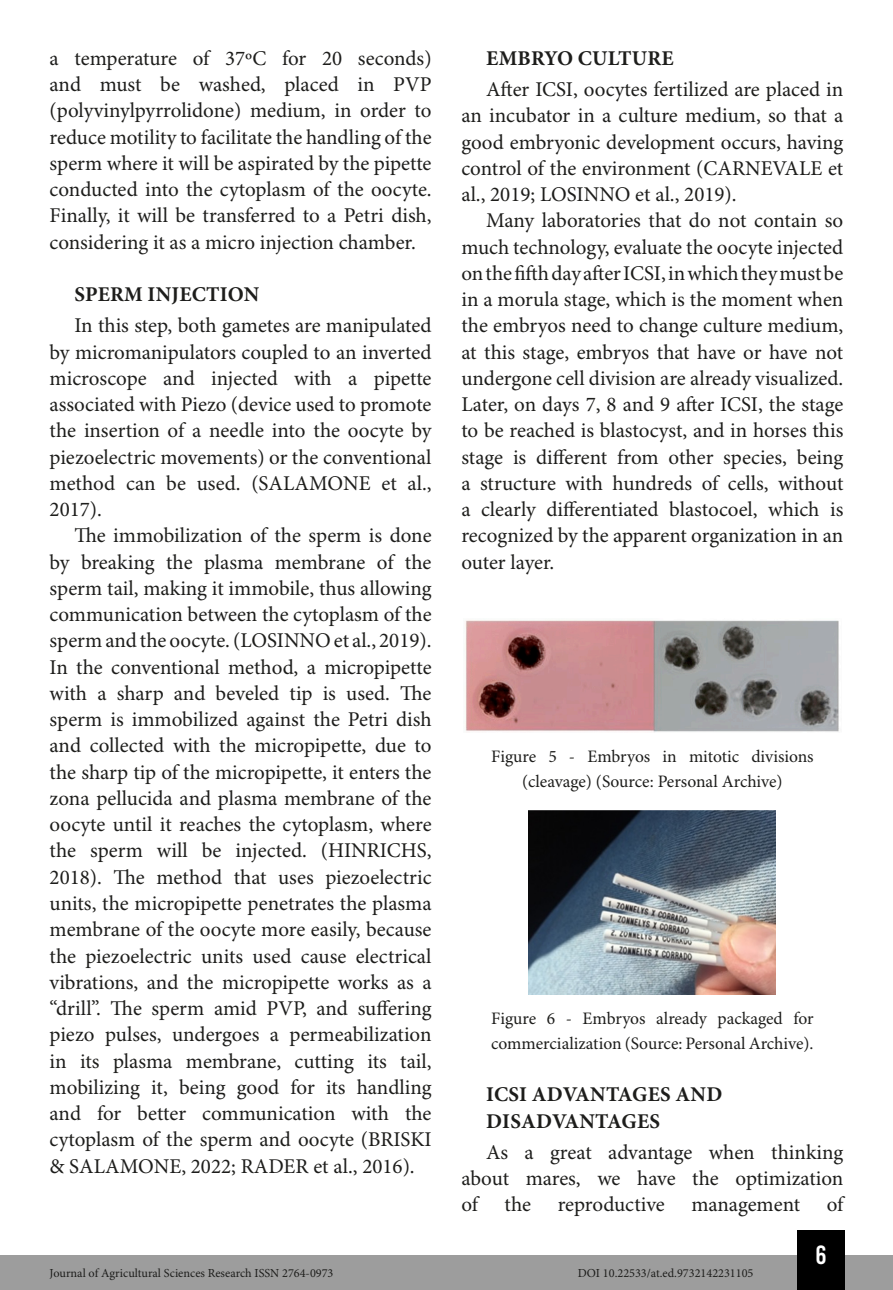
<style>
.page{position:relative;width:893px;height:1290px;background:#fff}
.page>*{position:absolute;margin:0;border:0;box-sizing:border-box;transform-origin:0 0}
.t1{font:26.25px "Bebas Kai";color:#fff}
.t2{font:21px/26.2px "Minion Pro";color:#1d1d1b;text-align:justify}
.t3{font:700 21px/26.2px "Minion Pro";letter-spacing:.01em;color:#1d1d1b}
.t4{font:17.5px/24.5px "Minion Pro";color:#1d1d1b;text-align:center}
.t5{font:12.25px "Minion Pro";color:#1d1d1b}
</style>
<div class="page">
<div style="left:0;top:1255px;width:893px;height:35px;background:#9d9d9d"></div>
<div style="left:797px;top:1230px;width:48px;height:60px;background:#000"></div>
<img style="left:465px;top:620px;width:374px;height:112px">
<img style="left:529px;top:810px;width:247px;height:185px">
<p class="t2" style="left:50px;top:46px;width:383px">a temperature of 37ºC for 20 seconds) and must be washed, placed in PVP (polyvinylpyrrolidone) medium, in order to reduce motility to facilitate the handling of the sperm where it will be aspirated by the pipette conducted into the cytoplasm of the oocyte.<br>Finally, it will be transferred to a Petri dish, considering it as a micro injection chamber.</p>
<p class="t3" style="left:75px;top:281px;width:186px">SPERM INJECTION</p>
<p class="t2" style="left:50px;top:313px;width:384px;text-indent:25px">In this step, both gametes are manipulated by micromanipulators coupled to an inverted microscope and injected with a pipette associated with Piezo (device used to promote the insertion of a needle into the oocyte by piezoelectric movements) or the conventional method can be used. (SALAMONE et al., 2017).</p>
<p class="t2" style="left:50px;top:523px;width:384px;text-indent:25px">The immobilization of the sperm is done by breaking the plasma membrane of the sperm tail, making it immobile, thus allowing communication between the cytoplasm of the sperm and the oocyte. (LOSINNO et al., 2019).<br>In the conventional method, a micropipette with a sharp and beveled tip is used. The sperm is immobilized against the Petri dish and collected with the micropipette, due to the sharp tip of the micropipette, it enters the zona pellucida and plasma membrane of the oocyte until it reaches the cytoplasm, where the sperm will be injected. (HINRICHS, 2018). The method that uses piezoelectric units, the micropipette penetrates the plasma membrane of the oocyte more easily, because the piezoelectric units used cause electrical vibrations, and the micropipette works as a “drill”. The sperm amid PVP, and suffering piezo pulses, undergoes a permeabilization in its plasma membrane, cutting its tail, mobilizing it, being good for its handling and for better communication with the cytoplasm of the sperm and oocyte (BRISKI &amp; SALAMONE, 2022; RADER et al., 2016).</p>
<p class="t3" style="left:486px;top:45px;width:189px">EMBRYO CULTURE</p>
<p class="t2" style="left:461px;top:77px;width:383px;text-indent:25px">After ICSI, oocytes fertilized are placed in an incubator in a culture medium, so that a good embryonic development occurs, having control of the environment (CARNEVALE et al., 2019; LOSINNO et al., 2019).</p>
<p class="t2" style="left:461px;top:208px;width:384px;text-indent:25px">Many laboratories that do not contain so much technology, evaluate the oocyte injected on the fifth day after ICSI, in which they must be in a morula stage, which is the moment when the embryos need to change culture medium, at this stage, embryos that have or have not undergone cell division are already visualized.<br>Later, on days 7, 8 and 9 after ICSI, the stage to be reached is blastocyst, and in horses this stage is different from other species, being a structure with hundreds of cells, without a clearly differentiated blastocoel, which is recognized by the apparent organization in an outer layer.</p>
<p class="t4" style="left:491px;top:745px;width:324px">Figure 5 - Embryos in mitotic divisions (cleavage) (Source: Personal Archive)</p>
<p class="t4" style="left:491px;top:1007px;width:324px;text-align:left">Figure 6 - Embryos already packaged for commercialization (Source: Personal Archive).</p>
<p class="t3" style="left:486px;top:1081px;width:238px">ICSI ADVANTAGES AND<br>DISADVANTAGES</p>
<p class="t2" style="left:461px;top:1140px;width:383px;text-indent:25px">As a great advantage when thinking about mares, we have the optimization of</p>
<p class="t2" style="left:505px;top:1192px;width:28px">the</p>
<p class="t2" style="left:558px;top:1192px;width:109px">reproductive</p>
<p class="t2" style="left:691px;top:1192px;width:110px">management</p>
<p class="t2" style="left:827px;top:1192px;width:18px">of</p>
<p class="t1" style="left:815px;top:1241px;width:13px">6</p>
<p class="t5" style="left:50px;top:1266px;width:285px">Journal of Agricultural Sciences Research ISSN 2764-0973</p>
<p class="t5" style="left:578px;top:1266px;width:177px">DOI 10.22533/at.ed.9732142231105</p>
</div>
